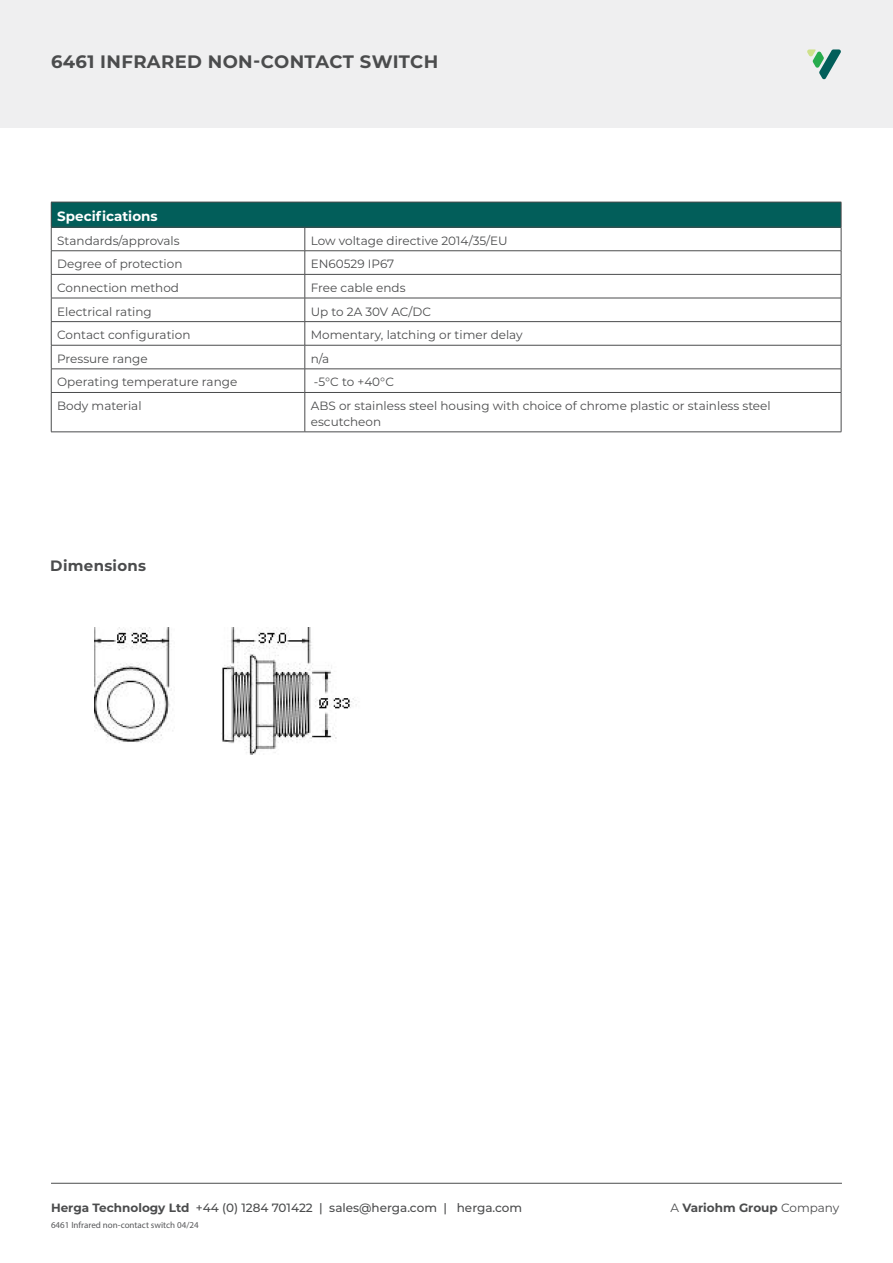
<style>
.page{position:relative;width:893px;height:1263px;background:#fff}
.page>*{position:absolute;margin:0;border:0;box-sizing:border-box;transform-origin:0 0}
.t1{font:700 18px "Montserrat";letter-spacing:.02em;color:#4b4c4d}
.body_copy{font:700 15px "Montserrat";letter-spacing:.02em;color:#4b4c4d}
.Body_text_tables{font:700 13.5px "Montserrat";color:#fff}
.Body_text_tables-2{font:12px "Montserrat";color:#4b4c4d}
.t2{font:500 12px "Montserrat";color:#4b4c4d}
.t3{font:700 12px "Montserrat";color:#4b4c4d}
.t4{font:9px "Myriad Pro";color:#57585a}
.s1{font-weight:700}
.s2{font-weight:400}
</style>
<div class="page">
<div style="left:0;top:0;width:893px;height:128px;background:#efeff0"></div>
<svg style="left:807px;top:49px;width:34px;height:31px"></svg>
<hr style="left:51px;top:1183px;width:791px;height:1px;background:#4b4c4d">
<div style="left:51px;top:202px;width:790px;height:25px;background:#025e5a"></div>
<hr style="left:51px;top:202px;width:254px;height:1px;background:#4b4c4d">
<hr style="left:305px;top:202px;width:536px;height:1px;background:#4b4c4d">
<hr style="left:51px;top:227px;width:254px;height:1px;background:#4b4c4d">
<hr style="left:305px;top:227px;width:536px;height:1px;background:#4b4c4d">
<hr style="left:51px;top:250px;width:254px;height:1px;background:#4b4c4d">
<hr style="left:305px;top:250px;width:536px;height:1px;background:#4b4c4d">
<hr style="left:51px;top:274px;width:254px;height:1px;background:#4b4c4d">
<hr style="left:305px;top:274px;width:536px;height:1px;background:#4b4c4d">
<hr style="left:51px;top:298px;width:254px;height:1px;background:#4b4c4d">
<hr style="left:305px;top:298px;width:536px;height:1px;background:#4b4c4d">
<hr style="left:51px;top:321px;width:254px;height:1px;background:#4b4c4d">
<hr style="left:305px;top:321px;width:536px;height:1px;background:#4b4c4d">
<hr style="left:51px;top:345px;width:254px;height:1px;background:#4b4c4d">
<hr style="left:305px;top:345px;width:536px;height:1px;background:#4b4c4d">
<hr style="left:51px;top:369px;width:254px;height:1px;background:#4b4c4d">
<svg style="left:51px;top:202px;width:1px;height:190px"></svg>
<hr style="left:305px;top:369px;width:536px;height:1px;background:#4b4c4d">
<svg style="left:305px;top:227px;width:1px;height:165px"></svg>
<svg style="left:841px;top:202px;width:1px;height:190px"></svg>
<hr style="left:51px;top:392px;width:254px;height:1px;background:#4b4c4d">
<hr style="left:51px;top:393px;width:1px;height:39px;background:#4b4c4d">
<hr style="left:305px;top:392px;width:536px;height:1px;background:#4b4c4d">
<hr style="left:305px;top:393px;width:1px;height:39px;background:#4b4c4d">
<hr style="left:841px;top:393px;width:1px;height:39px;background:#4b4c4d">
<hr style="left:51px;top:432px;width:254px;height:1px;background:#4b4c4d">
<hr style="left:305px;top:432px;width:536px;height:1px;background:#4b4c4d">
<img style="left:94px;top:628px;width:263px;height:127px">
<h1 class="t1" style="left:51px;top:49px;width:389px">6461 INFRARED NON-CONTACT SWITCH</h1>
<p class="Body_text_tables" style="left:57px;top:207px;width:102px">Specifications</p>
<p class="Body_text_tables-2" style="left:57px;top:232px;width:124px">Standards/approvals</p>
<p class="Body_text_tables-2" style="left:311px;top:232px;width:198px">Low voltage directive 2014/35/EU</p>
<p class="Body_text_tables-2" style="left:57px;top:256px;width:127px">Degree of protection</p>
<p class="Body_text_tables-2" style="left:311px;top:256px;width:85px">EN60529 IP67</p>
<p class="Body_text_tables-2" style="left:57px;top:279px;width:123px">Connection method</p>
<p class="Body_text_tables-2" style="left:311px;top:279px;width:96px">Free cable ends</p>
<p class="Body_text_tables-2" style="left:57px;top:303px;width:96px">Electrical rating</p>
<p class="Body_text_tables-2" style="left:311px;top:303px;width:122px">Up to 2A 30V AC/DC</p>
<p class="Body_text_tables-2" style="left:57px;top:327px;width:135px">Contact configuration</p>
<p class="Body_text_tables-2" style="left:311px;top:327px;width:213px">Momentary, latching or timer delay</p>
<p class="Body_text_tables-2" style="left:57px;top:350px;width:92px">Pressure range</p>
<p class="Body_text_tables-2" style="left:311px;top:350px;width:20px">n/a</p>
<p class="Body_text_tables-2" style="left:57px;top:374px;width:182px">Operating temperature range</p>
<p class="Body_text_tables-2" style="left:314px;top:374px;width:82px">-5°C to +40°C</p>
<p class="Body_text_tables-2" style="left:57px;top:398px;width:86px">Body material</p>
<p class="Body_text_tables-2" style="left:311px;top:398px;width:461px">ABS or stainless steel housing with choice of chrome plastic or stainless steel</p>
<p class="Body_text_tables-2" style="left:311px;top:413px;width:72px">escutcheon</p>
<p class="body_copy" style="left:50px;top:555px;width:97px">Dimensions</p>
<p class="t2" style="left:51px;top:1200px;width:473px"><span class="s1">Herga Technology Ltd</span> +44 (0) 1284 701422 | sales@herga.com | herga.com</p>
<p class="t3" style="left:670px;top:1199px;width:170px"><span class="s2">A</span> Variohm Group <span class="s2">Company</span></p>
<p class="t4" style="left:51px;top:1220px;width:149px">6461 Infrared non-contact switch 04/24</p>
</div>
